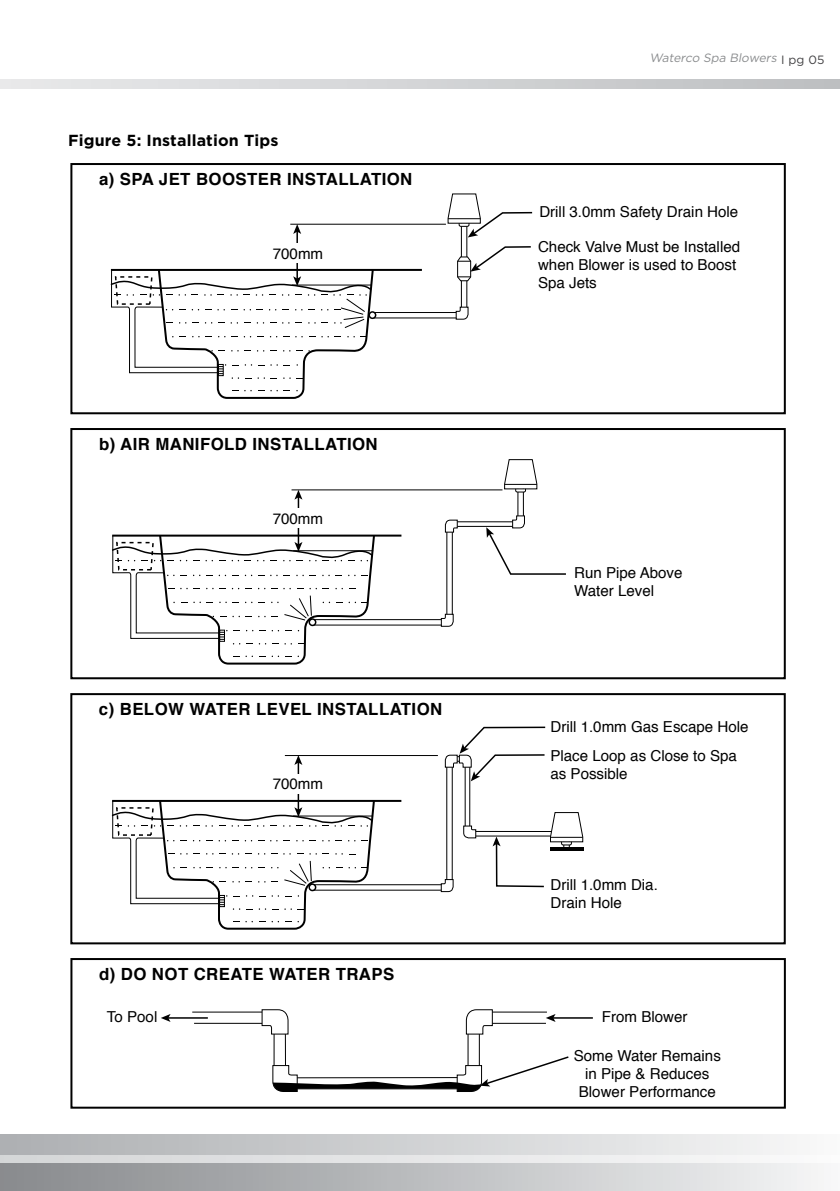
<style>
.page{position:relative;width:840px;height:1191px;background:#fff}
.page>*{position:absolute;margin:0;border:0;box-sizing:border-box;transform-origin:0 0}
.t1{font:700 16.8px "Helvetica";letter-spacing:.025em;color:#000}
.t2{font:700 16px "Gotham HTF";letter-spacing:.01em;color:#000}
.t3{font:15px/18.2px "Helvetica";color:#000}
.t4{font:italic 12px "Gotham HTF";color:#8a8c8e}
.s1{font-style:normal;color:#414042}
</style>
<div class="page">
<div style="left:0;top:1162px;width:839px;height:29px;background:linear-gradient(to right,#86888b,#f4f5f6)"></div>
<svg style="left:0;top:1154px;width:790px;height:8px"></svg>
<div style="left:0;top:1134px;width:839px;height:20px;background:linear-gradient(to right,#acaeb1,#f8f8f8)"></div>
<svg style="left:0;top:79px;width:839px;height:10px"></svg>
<div style="left:70px;top:958px;width:715px;height:150px;border:2px solid #000"></div>
<hr style="left:166px;top:1017px;width:42px;height:1px;background:#000">
<svg style="left:161px;top:1014px;width:9px;height:8px"></svg>
<hr style="left:550px;top:1017px;width:42px;height:1px;background:#000">
<svg style="left:191px;top:1009px;width:379px;height:83px"></svg>
<div style="left:70px;top:693px;width:715px;height:251px;border:2px solid #000"></div>
<svg style="left:111px;top:726px;width:472px;height:204px"></svg>
<div style="left:70px;top:428px;width:715px;height:251px;border:2px solid #000"></div>
<svg style="left:112px;top:459px;width:454px;height:206px"></svg>
<div style="left:70px;top:163px;width:715px;height:251px;border:2px solid #000"></div>
<hr style="left:111px;top:269px;width:310px;height:2px;background:#000">
<hr style="left:466px;top:223px;width:1px;height:84px;background:#000">
<hr style="left:460px;top:223px;width:1px;height:84px;background:#000">
<svg style="left:455px;top:306px;width:14px;height:14px"></svg>
<hr style="left:373px;top:312px;width:83px;height:1px;background:#000">
<hr style="left:373px;top:317px;width:83px;height:1px;background:#000">
<div style="left:368px;top:311px;width:8px;height:8px;border:2px solid #000;border-radius:50%"></div>
<hr style="left:290px;top:224px;width:155px;height:1px;background:#000">
<hr style="left:296px;top:229px;width:2px;height:52px;background:#000">
<svg style="left:293px;top:224px;width:8px;height:10px"></svg>
<svg style="left:110px;top:267px;width:264px;height:132px"></svg>
<div style="left:274px;top:244px;width:47px;height:19px;background:#fff"></div>
<svg style="left:447px;top:193px;width:86px;height:44px"></svg>
<svg style="left:457px;top:245px;width:74px;height:37px"></svg>
<p class="t2" style="left:68px;top:131px;width:212px">Figure 5: Installation Tips</p>
<p class="t1" style="left:99px;top:164px;width:314px">a) SPA JET BOOSTER INSTALLATION</p>
<p class="t3" style="left:272px;top:244px;width:52px">700mm</p>
<p class="t1" style="left:99px;top:429px;width:280px">b) AIR MANIFOLD INSTALLATION</p>
<p class="t3" style="left:272px;top:509px;width:52px">700mm</p>
<p class="t1" style="left:99px;top:694px;width:344px">c) BELOW WATER LEVEL INSTALLATION</p>
<p class="t3" style="left:272px;top:774px;width:52px">700mm</p>
<p class="t1" style="left:99px;top:959px;width:296px">d) DO NOT CREATE WATER TRAPS</p>
<p class="t4" style="left:649px;top:51px;width:176px">Waterco Spa Blowers <span class="s1">I p g 0 5</span></p>
<p class="t3" style="left:539px;top:202px;width:200px">Drill 3.0mm Safety Drain Hole</p>
<p class="t3" style="left:537px;top:237px;width:203px">Check Valve Must be Installed when Blower is used to Boost<br>Spa Jets</p>
<p class="t3" style="left:574px;top:563px;width:110px">Run Pipe Above<br>Water Level</p>
<p class="t3" style="left:550px;top:717px;width:199px">Drill 1.0mm Gas Escape Hole</p>
<p class="t3" style="left:550px;top:745px;width:188px">Place Loop as Close to Spa as Possible</p>
<p class="t3" style="left:550px;top:875px;width:109px">Drill 1.0mm Dia.<br>Drain Hole</p>
<p class="t3" style="left:107px;top:1007px;width:52px">To Pool</p>
<p class="t3" style="left:601px;top:1007px;width:87px">From Blower</p>
<p class="t3" style="left:573px;top:1046px;width:149px;text-align:center">Some Water Remains in Pipe &amp; Reduces<br>Blower Performance</p>
</div>
